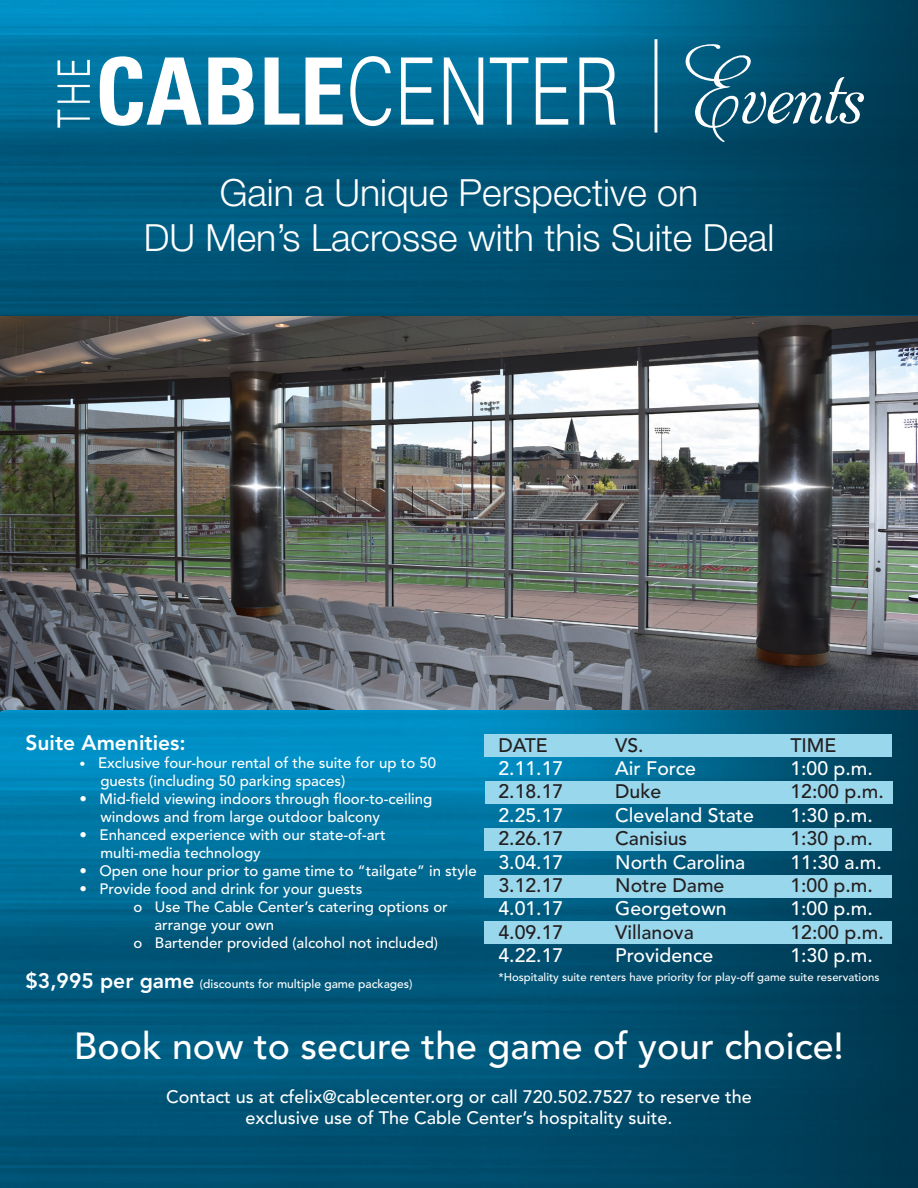
<style>
.page{position:relative;width:918px;height:1188px;background:#fff}
.page>*{position:absolute;margin:0;border:0;box-sizing:border-box;transform-origin:0 0}
.t1{font:300 37.5px "Helvetica Neue LT Std";color:#fff}
.t2{font:500 37.5px "Avenir LT Std";color:#fff}
.t3{font:800 21px "Avenir LT Std";color:#fff}
.t4{font:500 19.5px "Avenir LT Std";color:#fff}
.t5{font:500 19.5px "Avenir LT Std";color:#231f20}
.t6{font:500 18px "Avenir LT Std";color:#fff}
.t7{font:500 15px/18px "Avenir LT Std";color:#fff}
.t8{font:500 12px "Avenir LT Std";color:#fff}
.t9{font:500 11.4px "Avenir LT Std";color:#fff}
.s1{font-size:12px}
.s2{font-weight:800;font-size:21px}
</style>
<div class="page">
<img style="left:0;top:0;width:918px;height:1188px">
<svg style="left:57px;top:110px;width:33px;height:18px"></svg>
<svg style="left:57px;top:85px;width:33px;height:18px"></svg>
<svg style="left:57px;top:60px;width:33px;height:15px"></svg>
<svg style="left:100px;top:56px;width:102px;height:70px"></svg>
<svg style="left:208px;top:58px;width:46px;height:67px"></svg>
<svg style="left:265px;top:58px;width:34px;height:67px"></svg>
<svg style="left:306px;top:58px;width:37px;height:67px"></svg>
<svg style="left:350px;top:56px;width:41px;height:70px"></svg>
<svg style="left:401px;top:58px;width:32px;height:67px"></svg>
<svg style="left:444px;top:58px;width:39px;height:67px"></svg>
<svg style="left:490px;top:58px;width:38px;height:67px"></svg>
<svg style="left:536px;top:58px;width:32px;height:67px"></svg>
<svg style="left:579px;top:58px;width:37px;height:67px"></svg>
<svg style="left:684px;top:43px;width:180px;height:99px"></svg>
<hr style="left:655px;top:39px;width:2px;height:94px;background:#fff">
<div style="left:485px;top:734px;width:407px;height:22px;background:#99d7ec"></div>
<div style="left:485px;top:782px;width:407px;height:22px;background:#99d7ec"></div>
<div style="left:485px;top:829px;width:407px;height:22px;background:#99d7ec"></div>
<div style="left:485px;top:875px;width:407px;height:22px;background:#99d7ec"></div>
<div style="left:485px;top:922px;width:407px;height:22px;background:#99d7ec"></div>
<p class="t1" style="left:220px;top:170px;width:480px">Gain a Unique Perspective on</p>
<p class="t1" style="left:144px;top:215px;width:632px">DU Men’s Lacrosse with this Suite Deal</p>
<p class="t3" style="left:26px;top:730px;width:162px">Suite Amenities:</p>
<p class="t7" style="left:100px;top:754px;width:337px;text-indent:-21px"><span class="s1">•</span> Exclusive four-hour rental of the suite for up to 50 guests (including 50 parking spaces)</p>
<p class="t7" style="left:80px;top:790px;width:354px">• Mid-field viewing indoors through floor-to-ceiling</p>
<p class="t7" style="left:100px;top:808px;width:281px">windows and from large outdoor balcony</p>
<p class="t7" style="left:80px;top:826px;width:308px">• Enhanced experience with our state-of-art</p>
<p class="t7" style="left:100px;top:844px;width:162px">multi-media technology</p>
<p class="t7" style="left:80px;top:862px;width:399px">• Open one hour prior to game time to “tailgate” in style</p>
<p class="t7" style="left:80px;top:880px;width:284px">• Provide food and drink for your guests</p>
<p class="t7" style="left:134px;top:898px;width:316px">o Use The Cable Center’s catering options or</p>
<p class="t7" style="left:154px;top:916px;width:121px">arrange your own</p>
<p class="t7" style="left:134px;top:934px;width:306px">o Bartender provided (alcohol not included)</p>
<p class="t8" style="left:26px;top:976px;width:389px"><span class="s2">$3,995 per game</span> (discounts for multiple game packages)</p>
<h3 class="t5" style="left:498px;top:734px;width:51px">DATE</h3>
<h3 class="t5" style="left:615px;top:734px;width:30px">VS.</h3>
<h3 class="t5" style="left:790px;top:734px;width:48px">TIME</h3>
<h3 class="t4" style="left:498px;top:757px;width:66px">2.11.17</h3>
<h3 class="t4" style="left:615px;top:757px;width:82px">Air Force</h3>
<h3 class="t4" style="left:790px;top:757px;width:84px">1:00 p.m.</h3>
<h3 class="t5" style="left:498px;top:780px;width:66px">2.18.17</h3>
<h3 class="t5" style="left:615px;top:780px;width:48px">Duke</h3>
<h3 class="t5" style="left:790px;top:780px;width:95px">12:00 p.m.</h3>
<h3 class="t4" style="left:498px;top:804px;width:66px">2.25.17</h3>
<h3 class="t4" style="left:615px;top:804px;width:140px">Cleveland State</h3>
<h3 class="t4" style="left:790px;top:804px;width:84px">1:30 p.m.</h3>
<h3 class="t5" style="left:498px;top:827px;width:66px">2.26.17</h3>
<h3 class="t5" style="left:615px;top:827px;width:74px">Canisius</h3>
<h3 class="t5" style="left:790px;top:827px;width:84px">1:30 p.m.</h3>
<h3 class="t4" style="left:498px;top:851px;width:66px">3.04.17</h3>
<h3 class="t4" style="left:615px;top:851px;width:132px">North Carolina</h3>
<h3 class="t4" style="left:790px;top:851px;width:93px">11:30 a.m.</h3>
<h3 class="t5" style="left:498px;top:874px;width:66px">3.12.17</h3>
<h3 class="t5" style="left:615px;top:874px;width:111px">Notre Dame</h3>
<h3 class="t5" style="left:790px;top:874px;width:84px">1:00 p.m.</h3>
<h3 class="t4" style="left:498px;top:897px;width:66px">4.01.17</h3>
<h3 class="t4" style="left:615px;top:897px;width:113px">Georgetown</h3>
<h3 class="t4" style="left:790px;top:897px;width:84px">1:00 p.m.</h3>
<h3 class="t5" style="left:498px;top:921px;width:66px">4.09.17</h3>
<h3 class="t5" style="left:615px;top:921px;width:80px">Villanova</h3>
<h3 class="t5" style="left:790px;top:921px;width:95px">12:00 p.m.</h3>
<h3 class="t4" style="left:498px;top:944px;width:66px">4.22.17</h3>
<h3 class="t4" style="left:615px;top:944px;width:100px">Providence</h3>
<h3 class="t4" style="left:790px;top:944px;width:84px">1:30 p.m.</h3>
<p class="t9" style="left:498px;top:971px;width:383px">*Hospitality suite renters have priority for play-off game suite reservations</p>
<p class="t2" style="left:74px;top:1024px;width:772px">Book now to secure the game of your choice!</p>
<p class="t6" style="left:166px;top:1086px;width:587px">Contact us at cfelix@cablecenter.org or call 720.502.7527 to reserve the</p>
<p class="t6" style="left:245px;top:1108px;width:429px">exclusive use of The Cable Center’s hospitality suite.</p>
</div>
